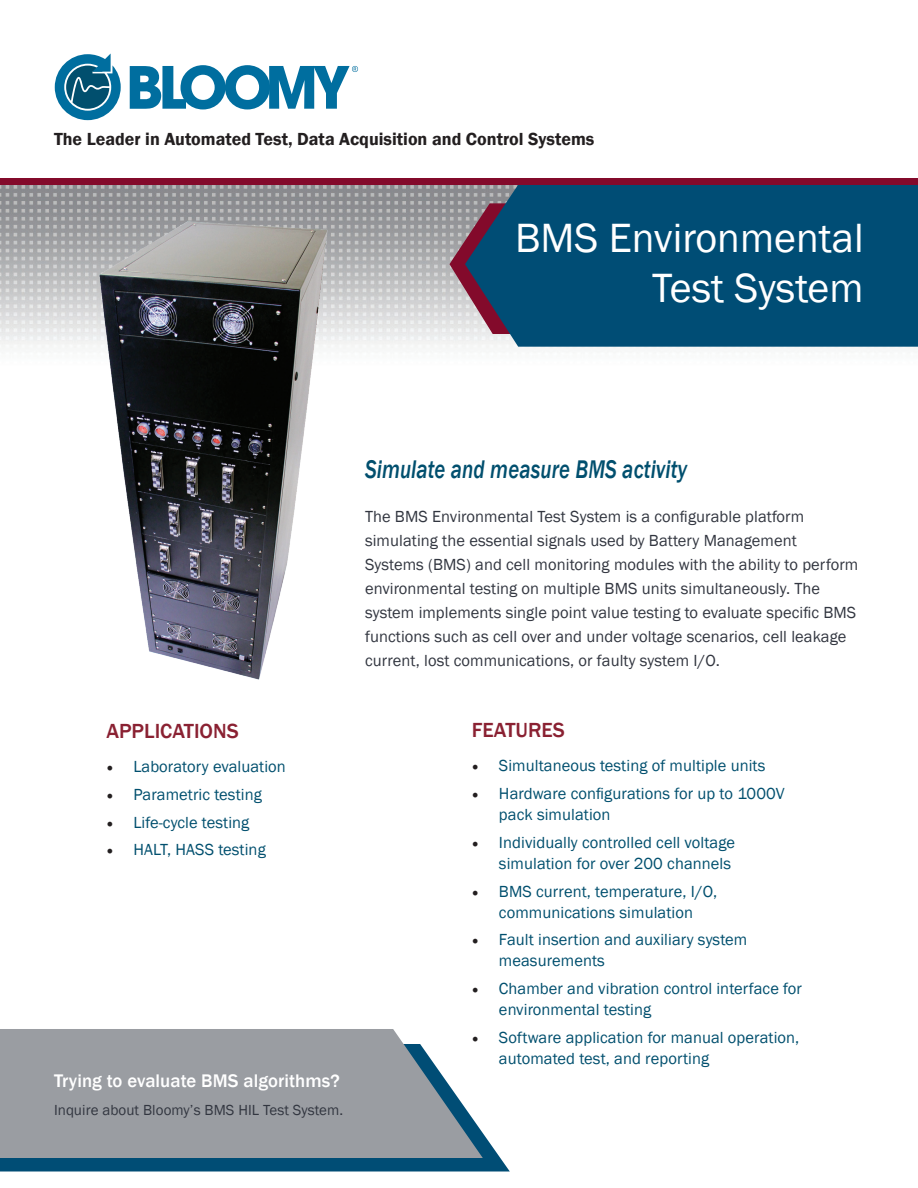
<style>
.page{position:relative;width:918px;height:1188px;background:#fff}
.page>*{position:absolute;margin:0;border:0;box-sizing:border-box;transform-origin:0 0}
.t1{font:42px/49.5px "Franklin Gothic";color:#fff;text-align:right}
.t2{font:italic 500 26.25px "Franklin Gothic";letter-spacing:.005em;color:#014f6e;scale:.8 1}
.t3{font:500 21px "Franklin Gothic";color:#8a2132}
.t4{font:500 18.75px "Franklin Gothic";letter-spacing:.005em;color:#fff}
.t5{font:600 18px "Franklin Gothic";color:#231f20}
.t6{font:16.5px/21px "Franklin Gothic";letter-spacing:.005em;color:#014f6e}
.t7{font:16.5px/24px "Franklin Gothic";letter-spacing:.005em;color:#323640}
.t8{font:15px "Franklin Gothic";letter-spacing:.005em;color:#323640}
.s1{font-family:"Minion Pro";font-size:18px;color:#231f20}
</style>
<div class="page">
<img style="left:0;top:185px;width:901px;height:163px">
<svg style="left:449px;top:202px;width:16px;height:133px;background:#b39ea5"></svg>
<div style="left:465px;top:185px;width:453px;height:162px;background:#004d75"></div>
<div style="left:0;top:178px;width:918px;height:7px;background:#830a2b"></div>
<svg style="left:55px;top:54px;width:66px;height:66px"></svg>
<svg style="left:130px;top:65px;width:228px;height:44px"></svg>
<svg style="left:0;top:1133px;width:510px;height:39px;background:#195e82"></svg>
<svg style="left:0;top:1029px;width:483px;height:129px;background:#9ca1a6"></svg>
<img style="left:89px;top:212px;width:248px;height:468px">
<p class="t5" style="left:54px;top:128px;width:542px">The Leader in Automated Test, Data Acquisition and Control Systems</p>
<h1 class="t1" style="left:515px;top:214px;width:350px">BMS Environmental<br>Test System</h1>
<p class="t3" style="left:106px;top:718px;width:134px">APPLICATIONS</p>
<p class="t6" style="left:106px;top:756px;width:181px"><span class="s1">•</span> Laboratory evaluation</p>
<p class="t6" style="left:106px;top:784px;width:157px"><span class="s1">•</span> Parametric testing</p>
<p class="t6" style="left:106px;top:812px;width:144px"><span class="s1">•</span> Life-cycle testing</p>
<p class="t6" style="left:106px;top:840px;width:161px"><span class="s1">•</span> HALT, HASS testing</p>
<p class="t4" style="left:54px;top:1069px;width:287px">Trying to evaluate BMS algorithms?</p>
<p class="t8" style="left:54px;top:1101px;width:291px">Inquire about Bloomy’s BMS HIL Test System.</p>
<h2 class="t2" style="left:365px;top:453px;width:404px">Simulate and measure BMS activity</h2>
<p class="t7" style="left:365px;top:505px;width:495px">The BMS Environmental Test System is a configurable platform simulating the essential signals used by Battery Management Systems (BMS) and cell monitoring modules with the ability to perform environmental testing on multiple BMS units simultaneously. The system implements single point value testing to evaluate specific BMS functions such as cell over and under voltage scenarios, cell leakage current, lost communications, or faulty system I/O.</p>
<p class="t3" style="left:472px;top:717px;width:94px">FEATURES</p>
<p class="t6" style="left:472px;top:756px;width:295px"><span class="s1">•</span> Simultaneous testing of multiple units</p>
<p class="t6" style="left:499px;top:784px;width:287px;text-indent:-27px"><span class="s1">•</span> Hardware configurations for up to 1000V pack simulation</p>
<p class="t6" style="left:472px;top:832px;width:265px;text-align:right"><span class="s1">•</span> Individually controlled cell voltage simulation for over 200 channels</p>
<p class="t6" style="left:472px;top:881px;width:247px;text-align:center"><span class="s1">•</span> BMS current, temperature, I/O, communications simulation</p>
<p class="t6" style="left:499px;top:930px;width:250px;text-indent:-27px"><span class="s1">•</span> Fault insertion and auxiliary system measurements</p>
<p class="t6" style="left:499px;top:979px;width:305px;text-indent:-27px"><span class="s1">•</span> Chamber and vibration control interface for environmental testing</p>
<p class="t6" style="left:499px;top:1027px;width:302px;text-indent:-27px"><span class="s1">•</span> Software application for manual operation, automated test, and reporting</p>
</div>
